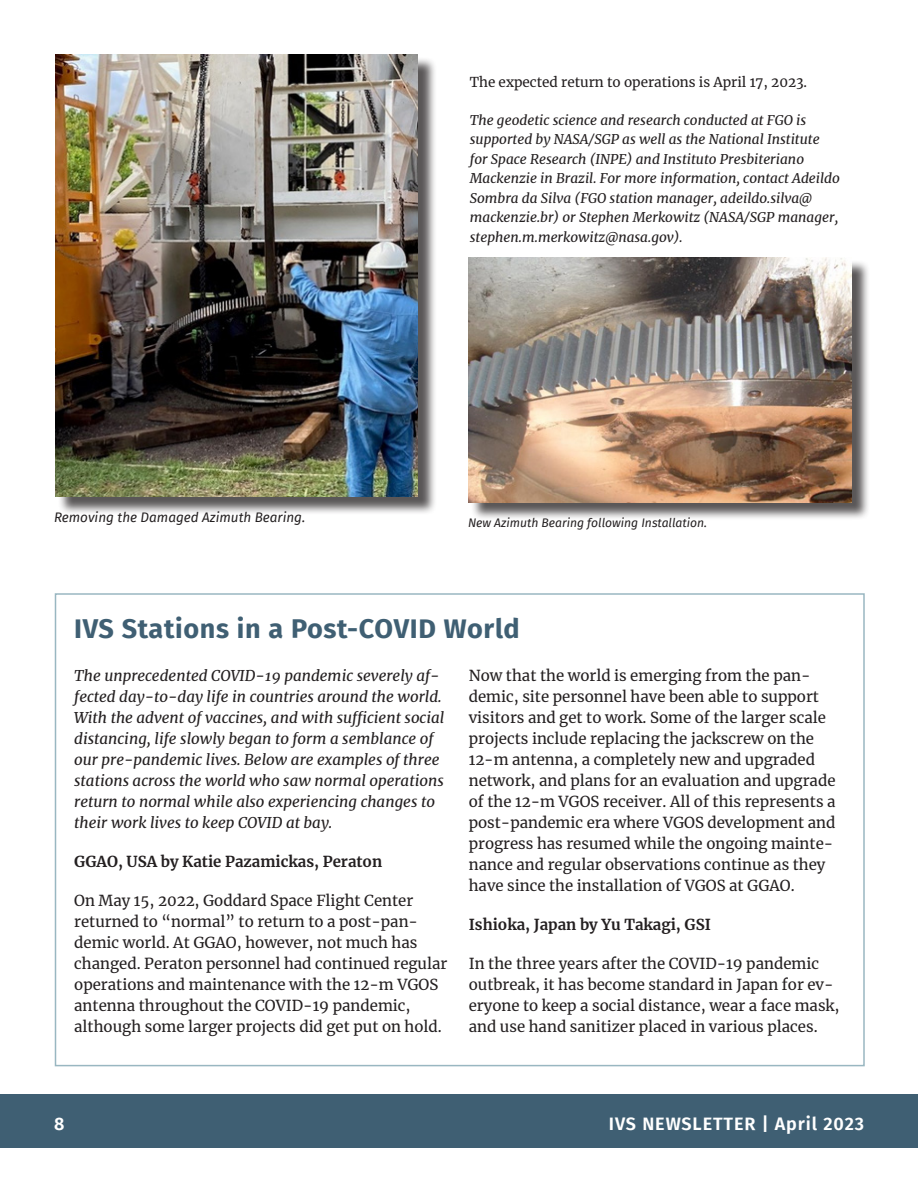
<style>
.page{position:relative;width:918px;height:1188px;background:#fff}
.page>*{position:absolute;margin:0;border:0;box-sizing:border-box;transform-origin:0 0}
.H1__interior__blue{font:700 27px "Fira Sans";letter-spacing:.025em;color:#3f5f73}
.t1{font:600 18px "Fira Sans";letter-spacing:.05em;color:#fff}
.article_text_basic{font:15px/21px "Merriweather";color:#231f20}
.article_text_basic-2{font:italic 15px/21px "Merriweather";color:#231f20}
.article_text_basic-3{font:700 15px "Merriweather";color:#231f20}
.article_text_bullet{font:italic 13.5px/19.5px "Merriweather";color:#231f20}
.article_text_bullet-2{font:13.5px "Merriweather";color:#231f20}
.caption_photo{font:italic 13.5px "Fira Sans";color:#231f20}
.caption_photo-2{font:italic 12.15px "Fira Sans";color:#231f20}
</style>
<div class="page">
<div style="left:0;top:1094px;width:918px;height:54px;background:#3f5f73"></div>
<div style="left:58px;top:57px;width:379px;height:458px;background:#231f20;opacity:.75"></div>
<img style="left:55px;top:55px;width:363px;height:442px">
<div style="left:471px;top:260px;width:399px;height:261px;background:#231f20;opacity:.75"></div>
<img style="left:468px;top:258px;width:384px;height:244px">
<p class="article_text_bullet-2" style="left:470px;top:73px;width:339px">The expected return to operations is April 17, 2023.</p>
<p class="article_text_bullet" style="left:470px;top:110px;width:372px">The geodetic science and research conducted at FGO is supported by NASA/SGP as well as the National Institute for Space Research (INPE) and Instituto Presbiteriano Mackenzie in Brazil. For more information, contact Adeildo Sombra da Silva (FGO station manager, adeildo.silva@ mackenzie.br) or Stephen Merkowitz (NASA/SGP manager, stephen.m.merkowitz@nasa.gov).</p>
<p class="caption_photo" style="left:54px;top:508px;width:253px">Removing the Damaged Azimuth Bearing.</p>
<p class="caption_photo-2" style="left:468px;top:514px;width:241px">New Azimuth Bearing following Installation.</p>
<p class="H1__interior__blue" style="left:74px;top:606px;width:447px">IVS Stations in a Post-COVID World</p>
<p class="article_text_basic-2" style="left:74px;top:665px;width:372px">The unprecedented COVID-19 pandemic severely af&shy;fected day-to-day life in countries around the world.<br>With the advent of vaccines, and with sufficient social distancing, life slowly began to form a semblance of our pre-pandemic lives. Below are examples of three stations across the world who saw normal operations return to normal while also experiencing changes to their work lives to keep COVID at bay.</p>
<p class="article_text_basic-3" style="left:74px;top:852px;width:310px">GGAO, USA by Katie Pazamickas, Peraton</p>
<p class="article_text_basic" style="left:74px;top:890px;width:375px">On May 15, 2022, Goddard Space Flight Center returned to “normal” to return to a post-pan&shy;demic world. At GGAO, however, not much has changed. Peraton personnel had continued regular operations and maintenance with the 12-m VGOS antenna throughout the COVID-19 pandemic, although some larger projects did get put on hold.</p>
<p class="article_text_basic" style="left:469px;top:665px;width:368px">Now that the world is emerging from the pan&shy;demic, site personnel have been able to support visitors and get to work. Some of the larger scale projects include replacing the jackscrew on the 12-m antenna, a completely new and upgraded network, and plans for an evaluation and upgrade of the 12-m VGOS receiver. All of this represents a post-pandemic era where VGOS development and progress has resumed while the ongoing mainte&shy;nance and regular observations continue as they have since the installation of VGOS at GGAO.</p>
<p class="article_text_basic-3" style="left:469px;top:915px;width:244px">Ishioka, Japan by Yu Takagi, GSI</p>
<p class="article_text_basic" style="left:469px;top:953px;width:372px">In the three years after the COVID-19 pandemic outbreak, it has become standard in Japan for ev&shy;eryone to keep a social distance, wear a face mask, and use hand sanitizer placed in various places.</p>
<p class="t1" style="left:54px;top:1109px;width:12px">8</p>
<p class="t1" style="left:609px;top:1109px;width:257px">IVS NEWSLETTER | April 2023</p>
</div>
